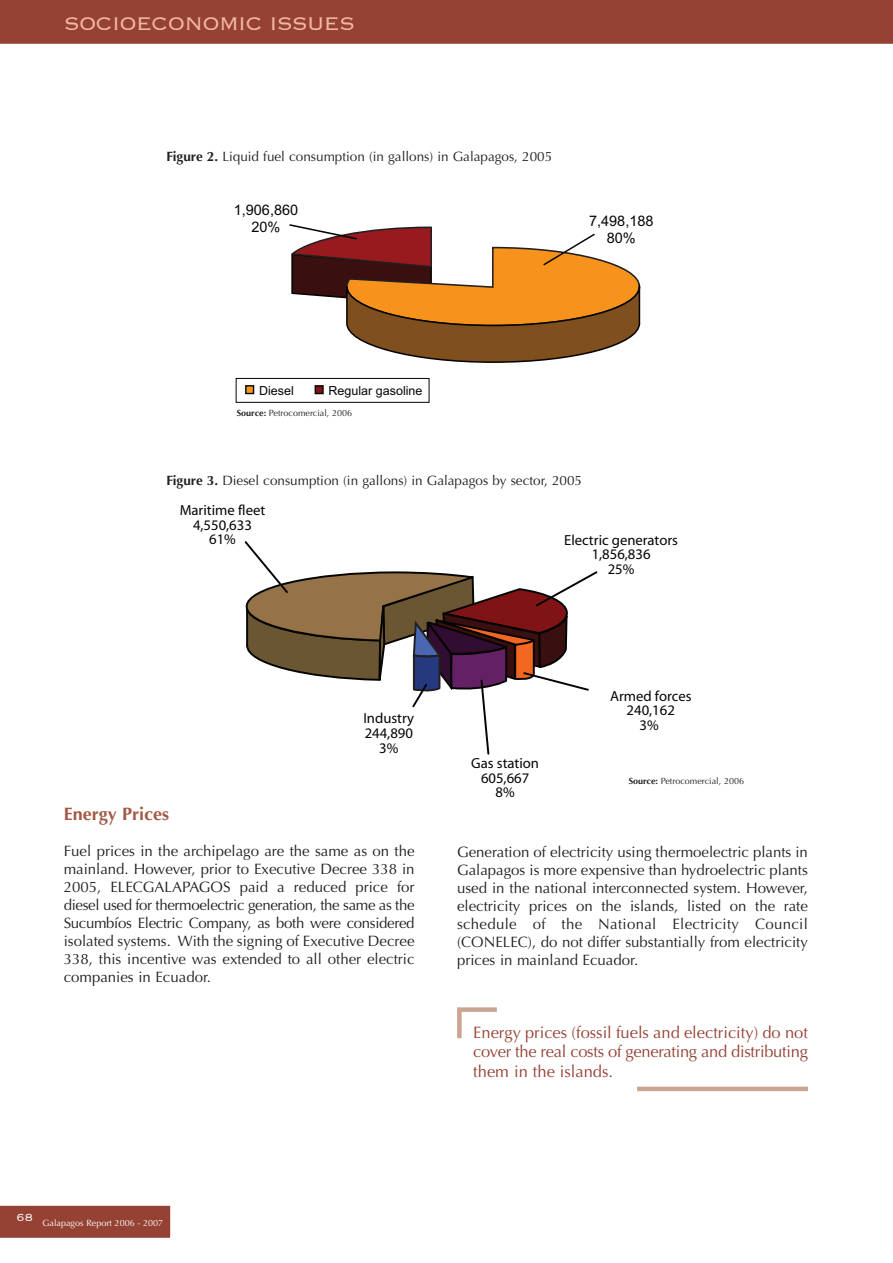
<style>
.page{position:relative;width:893px;height:1263px;background:#fff}
.page>*{position:absolute;margin:0;border:0;box-sizing:border-box;transform-origin:0 0}
.t1{font:300 24px "Copperplate";letter-spacing:-.03em;color:#f2b89d}
.t2{font:700 18px "Optima";color:#a25a44}
.t3{font:16.5px/19.5px "Optima";letter-spacing:-.015em;color:#954134;text-align:justify}
.t4{font:15px/18px "Optima";color:#231f20;text-align:justify}
.t5{font:14.7px/14.7px "Myriad";color:#050504;text-align:center}
.t6{font:14.55px/17.4px "Arial";color:#050504;text-align:center}
.t7{font:13.5px "Optima";color:#231f20}
.t8{font:300 13.5px "Copperplate";color:#fff}
.t9{font:12.45px "Arial";color:#050504}
.t10{font:9px "Optima";color:#231f20}
.t11{font:9px "Optima";color:#fff}
.s1{font-weight:700}
</style>
<div class="page">
<div style="left:0;top:0;width:893px;height:44px;background:#954134"></div>
<div style="left:0;top:1205px;width:171px;height:33px;background:#954134"></div>
<div style="left:236px;top:378px;width:193px;height:25px;border:1px solid #050504"></div>
<div style="left:246px;top:386px;width:8px;height:7px;background:#f7981d"></div>
<div style="left:245px;top:385px;width:9px;height:9px;border:1px solid #050504"></div>
<div style="left:315px;top:386px;width:8px;height:7px;background:#7f1315"></div>
<div style="left:315px;top:385px;width:9px;height:9px;border:1px solid #050504"></div>
<svg style="left:289px;top:224px;width:352px;height:139px"></svg>
<svg style="left:244px;top:541px;width:354px;height:214px"></svg>
<svg style="left:457px;top:1007px;width:40px;height:32px"></svg>
<hr style="left:637px;top:1087px;width:171px;height:4px;background:#cca492">
<h1 class="t1" style="left:64px;top:8px;width:293px">SOCIOECONOMIC ISSUES</h1>
<p class="t7" style="left:166px;top:149px;width:387px"><span class="s1">Figure 2.</span> Liquid fuel consumption (in gallons) in Galapagos, 2005</p>
<p class="t6" style="left:234px;top:201px;width:66px">1,906,860<br>20%</p>
<p class="t6" style="left:589px;top:212px;width:66px">7,498,188<br>80%</p>
<p class="t9" style="left:259px;top:383px;width:36px">Diesel</p>
<p class="t9" style="left:329px;top:383px;width:95px">Regular gasoline</p>
<p class="t10" style="left:237px;top:407px;width:117px"><span class="s1">Source:</span> Petrocomercial, 2006</p>
<p class="t7" style="left:166px;top:472px;width:417px"><span class="s1">Figure 3.</span> Diesel consumption (in gallons) in Galapagos by sector, 2005</p>
<p class="t5" style="left:180px;top:504px;width:87px">Maritime fleet<br>4,550,633<br>61%</p>
<p class="t5" style="left:363px;top:712px;width:52px">Industry<br>244,890<br>3%</p>
<p class="t5" style="left:564px;top:534px;width:116px">Electric generators ,856,836<br>25%</p>
<p class="t5" style="left:471px;top:757px;width:69px">Gas station<br>605,667<br>8%</p>
<p class="t5" style="left:610px;top:690px;width:83px">Armed forces<br>240,162<br>3%</p>
<p class="t10" style="left:629px;top:776px;width:117px"><span class="s1">Source:</span> Petrocomercial, 2006</p>
<p class="t2" style="left:64px;top:803px;width:107px">Energy Prices</p>
<p class="t4" style="left:64px;top:842px;width:352px">Fuel prices in the archipelago are the same as on the mainland. However, prior to Executive Decree 338 in 2005, ELECGALAPAGOS paid a reduced price for diesel used for thermoelectric generation, the same as the Sucumbíos Electric Company, as both were considered isolated systems. With the signing of Executive Decree 338, this incentive was extended to all other electric companies in Ecuador.</p>
<p class="t4" style="left:457px;top:843px;width:352px">Generation of electricity using thermoelectric plants in Galapagos is more expensive than hydroelectric plants used in the national interconnected system. However, electricity prices on the islands, listed on the rate schedule of the National Electricity Council (CONELEC), do not differ substantially from electricity prices in mainland Ecuador.</p>
<p class="t3" style="left:473px;top:1022px;width:336px">Energy prices (fossil fuels and electricity) do not cover the real costs of generating and distributing them in the islands.</p>
<p class="t8" style="left:16px;top:1208px;width:18px">68</p>
<p class="t11" style="left:43px;top:1217px;width:122px">Galapagos Report 2006 - 2007</p>
</div>
